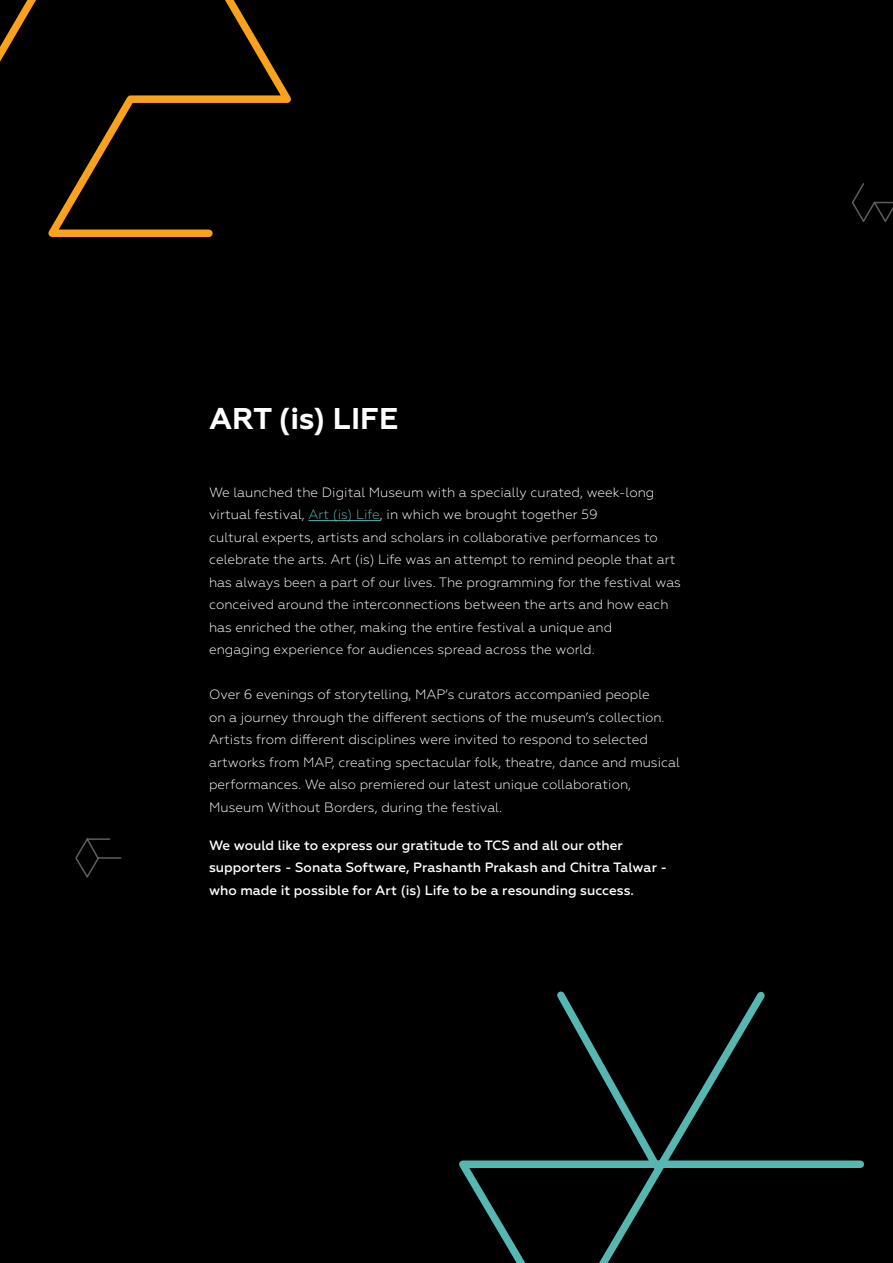
<style>
.page{position:relative;width:893px;height:1263px;background:#000}
.page>*{position:absolute;margin:0;border:0;box-sizing:border-box;transform-origin:0 0}
.t1{font:700 30px "Geometria";color:#fff}
.t2{font:300 13.5px/22.5px "Geometria";color:#fff}
.t3{font:500 13.5px/22.5px "Geometria";color:#fff}
.s1{color:#5cb8b3}
</style>
<div class="page">
<svg style="left:459px;top:991px;width:405px;height:272px"></svg>
<svg style="left:0;top:0;width:291px;height:237px"></svg>
<svg style="left:75px;top:838px;width:47px;height:40px"></svg>
<svg style="left:852px;top:183px;width:41px;height:39px"></svg>
<hr style="left:308px;top:520px;width:72px;height:1px;background:#5cb8b3">
<h1 class="t1" style="left:209px;top:400px;width:191px">ART (is) LIFE</h1>
<p class="t2" style="left:209px;top:481px;width:473px">We launched the Digital Museum with a specially curated, week-long virtual festival, <span class="s1">Art (is) Life</span>, in which we brought together 59<br>cultural experts, artists and scholars in collaborative performances to celebrate the arts. Art (is) Life was an attempt to remind people that art has always been a part of our lives. The programming for the festival was conceived around the interconnections between the arts and how each has enriched the other, making the entire festival a unique and<br>engaging experience for audiences spread across the world.</p>
<p class="t2" style="left:209px;top:683px;width:472px">Over 6 evenings of storytelling, MAP’s curators accompanied people<br>on a journey through the different sections of the museum’s collection.<br>Artists from different disciplines were invited to respond to selected artworks from MAP, creating spectacular folk, theatre, dance and musical performances. We also premiered our latest unique collaboration, Museum Without Borders, during the festival.</p>
<p class="t3" style="left:209px;top:834px;width:460px">We would like to express our gratitude to TCS and all our other supporters - Sonata Software, Prashanth Prakash and Chitra Talwar - who made it possible for Art (is) Life to be a resounding success.</p>
</div>
